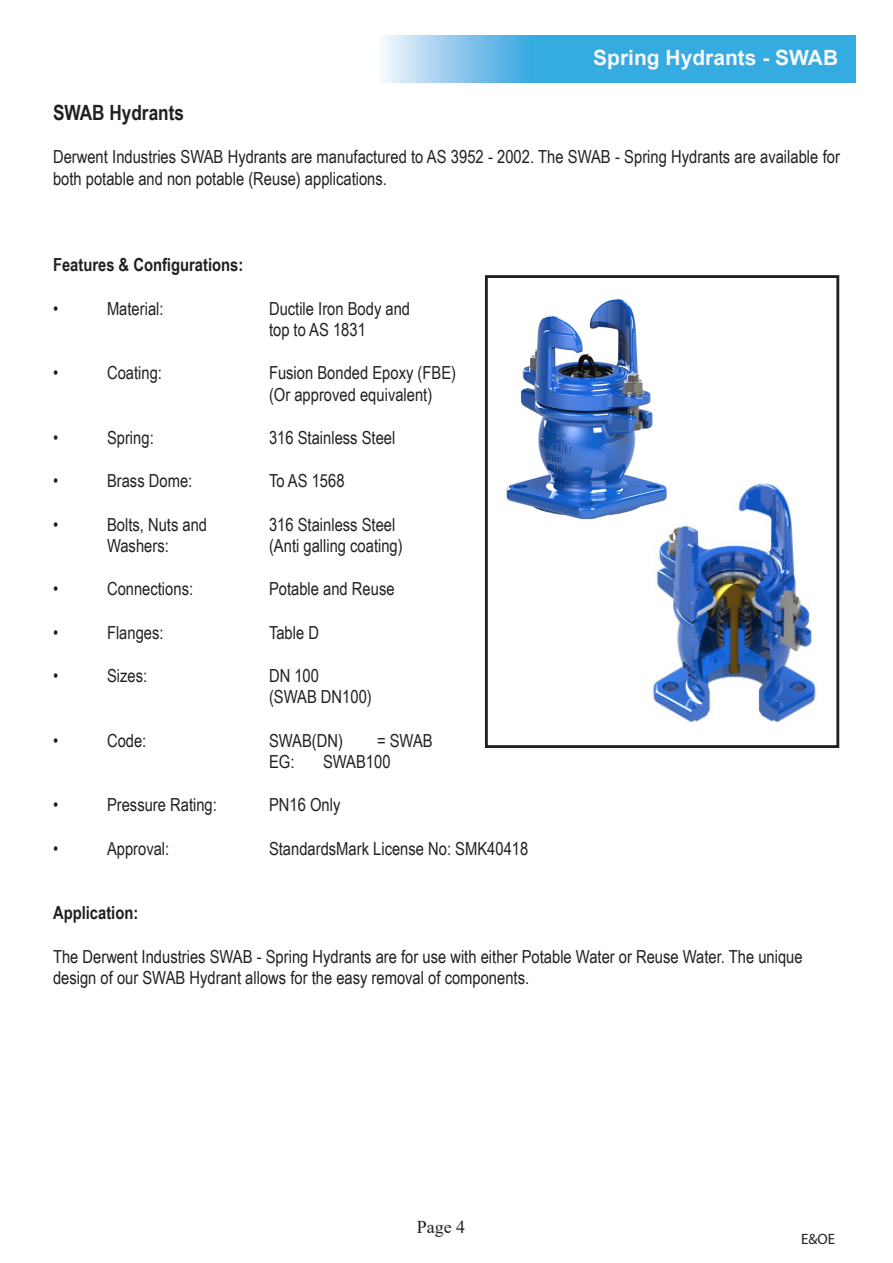
<style>
.page{position:relative;width:893px;height:1263px;background:#fff}
.page>*{position:absolute;margin:0;border:0;box-sizing:border-box;transform-origin:0 0}
.t1{font:700 21px "Arial";color:#f7f7f8}
.t2{font:700 21px "Arial Narrow";color:#231f20}
.t3{font:18px/21.6px "Arial Narrow";color:#231f20}
.t4{font:700 18px "Arial Narrow";color:#231f20}
.t5{font:18px "Times New Roman";color:#231f20}
.t6{font:15px "Myriad Pro";color:#231f20}
</style>
<div class="page">
<div style="left:485px;top:275px;width:354px;height:473px;border:3px solid #231f20"></div>
<img style="left:653px;top:483px;width:164px;height:239px">
<img style="left:506px;top:298px;width:177px;height:225px">
<svg style="left:383px;top:36px;width:472px;height:47px;background:#51b5e4"></svg>
<p class="t1" style="left:593px;top:43px;width:247px">Spring Hydrants - SWAB</p>
<p class="t2" style="left:53px;top:97px;width:133px">SWAB Hydrants</p>
<p class="t3" style="left:53px;top:145px;width:788px">Derwent Industries SWAB Hydrants are manufactured to AS 3952 - 2002. The SWAB - Spring Hydrants are available for both potable and non potable (Reuse) applications.</p>
<p class="t4" style="left:53px;top:251px;width:192px">Features &amp; Configurations:</p>
<p class="t3" style="left:53px;top:297px;width:7px">•</p>
<p class="t3" style="left:107px;top:297px;width:58px">Material:</p>
<p class="t3" style="left:269px;top:297px;width:143px">Ductile Iron Body and</p>
<p class="t3" style="left:269px;top:318px;width:98px">top to AS 1831</p>
<p class="t3" style="left:53px;top:361px;width:7px">•</p>
<p class="t3" style="left:107px;top:361px;width:56px">Coating:</p>
<p class="t3" style="left:269px;top:361px;width:189px">Fusion Bonded Epoxy (FBE)</p>
<p class="t3" style="left:269px;top:383px;width:165px">(Or approved equivalent)</p>
<p class="t3" style="left:53px;top:426px;width:7px">•</p>
<p class="t3" style="left:107px;top:426px;width:48px">Spring:</p>
<p class="t3" style="left:269px;top:426px;width:128px">316 Stainless Steel</p>
<p class="t3" style="left:53px;top:469px;width:7px">•</p>
<p class="t3" style="left:107px;top:469px;width:87px">Brass Dome:</p>
<p class="t3" style="left:269px;top:469px;width:77px">To AS 1568</p>
<p class="t3" style="left:53px;top:513px;width:7px">•</p>
<p class="t3" style="left:107px;top:513px;width:102px">Bolts, Nuts and</p>
<p class="t3" style="left:269px;top:513px;width:128px">316 Stainless Steel</p>
<p class="t3" style="left:107px;top:534px;width:63px">Washers:</p>
<p class="t3" style="left:269px;top:534px;width:135px">(Anti galling coating)</p>
<p class="t3" style="left:53px;top:577px;width:7px">•</p>
<p class="t3" style="left:107px;top:577px;width:88px">Connections:</p>
<p class="t3" style="left:269px;top:577px;width:127px">Potable and Reuse</p>
<p class="t3" style="left:53px;top:621px;width:7px">•</p>
<p class="t3" style="left:107px;top:621px;width:58px">Flanges:</p>
<p class="t3" style="left:269px;top:621px;width:52px">Table D</p>
<p class="t3" style="left:53px;top:664px;width:7px">•</p>
<p class="t3" style="left:107px;top:664px;width:42px">Sizes:</p>
<p class="t3" style="left:269px;top:664px;width:52px">DN 100</p>
<p class="t3" style="left:269px;top:685px;width:104px">(SWAB DN100)</p>
<p class="t3" style="left:53px;top:729px;width:7px">•</p>
<p class="t3" style="left:107px;top:729px;width:41px">Code:</p>
<p class="t3" style="left:269px;top:729px;width:76px">SWAB(DN)</p>
<p class="t3" style="left:377px;top:729px;width:57px">= SWAB</p>
<p class="t3" style="left:269px;top:750px;width:27px">EG:</p>
<p class="t3" style="left:323px;top:750px;width:69px">SWAB100</p>
<p class="t3" style="left:53px;top:793px;width:7px">•</p>
<p class="t3" style="left:107px;top:793px;width:111px">Pressure Rating:</p>
<p class="t3" style="left:269px;top:793px;width:73px">PN16 Only</p>
<p class="t3" style="left:53px;top:837px;width:7px">•</p>
<p class="t3" style="left:107px;top:837px;width:64px">Approval:</p>
<p class="t3" style="left:269px;top:837px;width:261px">StandardsMark License No: SMK40418</p>
<p class="t4" style="left:53px;top:899px;width:87px">Application:</p>
<p class="t3" style="left:53px;top:945px;width:751px">The Derwent Industries SWAB - Spring Hydrants are for use with either Potable Water or Reuse Water. The unique design of our SWAB Hydrant allows for the easy removal of components.</p>
<p class="t5" style="left:417px;top:1214px;width:50px">Page 4</p>
<p class="t6" style="left:801px;top:1230px;width:36px">E&amp;OE</p>
</div>
